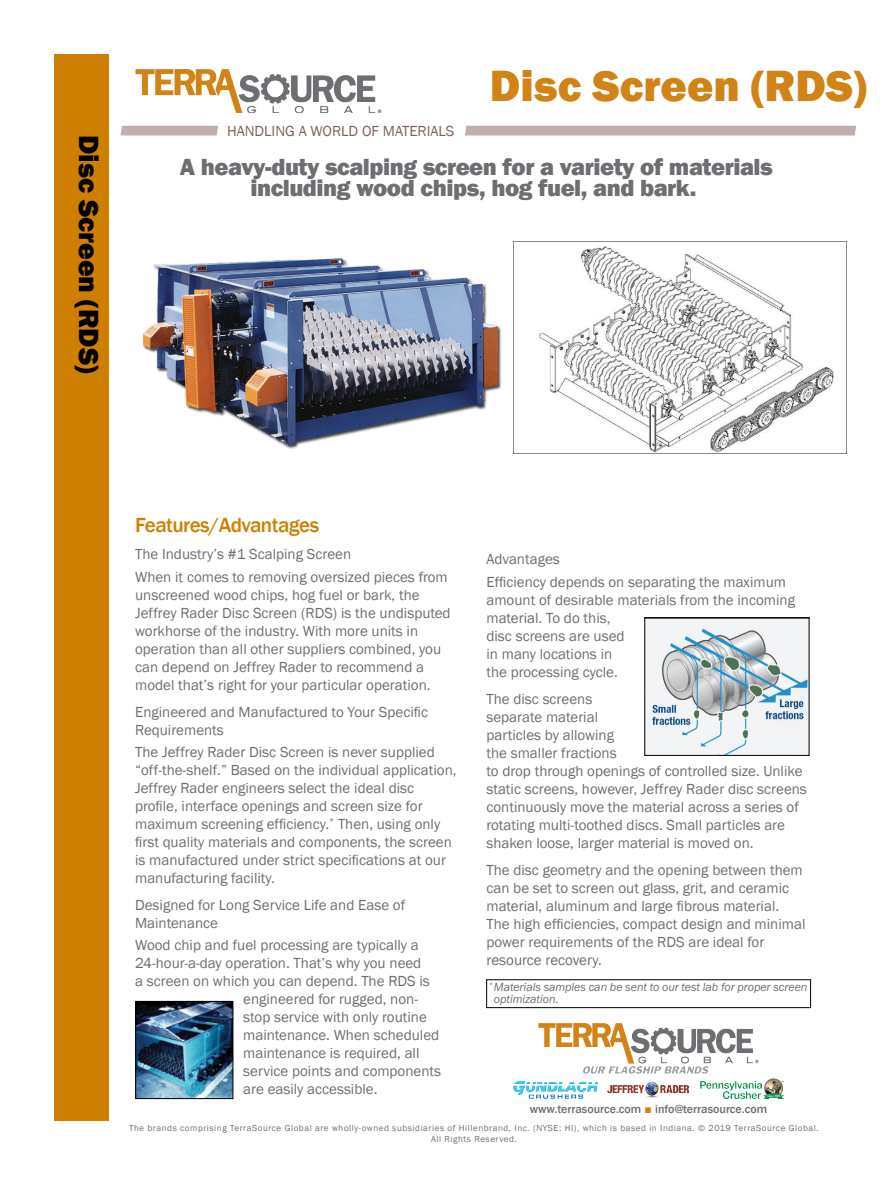
<style>
.page{position:relative;width:894px;height:1188px;background:#fff}
.page>*{position:absolute;margin:0;border:0;box-sizing:border-box;transform-origin:0 0}
.t1{font:800 45px "Franklin Gothic";color:#d18316}
.t2{font:800 28.5px "Franklin Gothic";color:#000}
.t3{font:800 24px/21px "Franklin Gothic";letter-spacing:-.02em;color:#6d6e71;text-align:center}
.t4{font:500 21px "Franklin Gothic";letter-spacing:-.025em;color:#cf7f00}
.t5{font:15px/18px "Franklin Gothic";color:#6d6e71}
.t6{font:15px "Franklin Gothic";color:#7f6259}
.t7{font:italic 12px/12px "Franklin Gothic";letter-spacing:-.005em;color:#6d6e71}
.t8{font:500 12px "Franklin Gothic";color:#6d6f71}
.t9{font:9px/10.8px "Franklin Gothic";letter-spacing:.06em;color:#6d6e71;text-align:center}
.s1{color:#d18316}
</style>
<div class="page">
<div style="left:486px;top:980px;width:324px;height:28px;border:1px solid #000"></div>
<div style="left:54px;top:54px;width:54px;height:1066px;background:#cf7f00"></div>
<img style="left:143px;top:258px;width:359px;height:191px">
<img style="left:646px;top:619px;width:161px;height:135px">
<div style="left:644px;top:617px;width:165px;height:139px;border:1px solid #000"></div>
<img style="left:137px;top:1003px;width:94px;height:94px">
<div style="left:135px;top:1001px;width:98px;height:98px;border:1px solid #000"></div>
<img style="left:135px;top:69px;width:246px;height:44px">
<svg style="left:120px;top:126px;width:98px;height:9px"></svg>
<div style="left:465px;top:126px;width:390px;height:9px;background:#bfb0ac"></div>
<img style="left:538px;top:1024px;width:220px;height:40px">
<img style="left:513px;top:1066px;width:270px;height:32px">
<img style="left:513px;top:241px;width:333px;height:213px">
<h2 class="t2" style="left:107px;top:135px;width:240px;rotate:90deg">Disc Screen (RDS)</h2>
<p class="t6" style="left:227px;top:122px;width:229px">HANDLING A WORLD OF MATERIALS</p>
<h1 class="t1" style="left:489px;top:57px;width:378px">Disc Screen (RDS)</h1>
<h3 class="t3" style="left:180px;top:156px;width:594px">A heavy-duty scalping screen for a variety of materials including wood chips, hog fuel, and bark.</h3>
<h3 class="t4" style="left:135px;top:512px;width:186px">Features/Advantages</h3>
<p class="t5" style="left:135px;top:543px;width:314px;line-height:22.4px">The Industry’s #1 Scalping Screen<br>When it comes to removing oversized pieces from</p>
<p class="t5" style="left:135px;top:586px;width:317px">unscreened wood chips, hog fuel or bark, the Jeffrey Rader Disc Screen (RDS) is the undisputed workhorse of the industry. With more units in operation than all other suppliers combined, you can depend on Jeffrey Rader to recommend a model that’s right for your particular operation.</p>
<p class="t5" style="left:135px;top:703px;width:294px">Engineered and Manufactured to Your Specific<br>Requirements</p>
<p class="t5" style="left:135px;top:743px;width:323px">The Jeffrey Rader Disc Screen is never supplied “off-the-shelf.” Based on the individual application, Jeffrey Rader engineers select the ideal disc profile, interface openings and screen size for maximum screening efficiency.<sup>*</sup> Then, using only first quality materials and components, the screen is manufactured under strict specifications at our manufacturing facility.</p>
<p class="t5" style="left:135px;top:896px;width:271px">Designed for Long Service Life and Ease of<br>Maintenance</p>
<p class="t5" style="left:135px;top:936px;width:285px">Wood chip and fuel processing are typically a</p>
<p class="t5" style="left:135px;top:954px;width:288px">24-hour-a-day operation. That’s why you need</p>
<p class="t5" style="left:135px;top:972px;width:296px">a screen on which you can depend. The RDS is</p>
<p class="t5" style="left:243px;top:990px;width:176px">engineered for rugged, non-</p>
<p class="t5" style="left:243px;top:1008px;width:185px">stop service with only routine</p>
<p class="t5" style="left:243px;top:1026px;width:197px">maintenance. When scheduled</p>
<p class="t5" style="left:243px;top:1044px;width:178px">maintenance is required, all</p>
<p class="t5" style="left:243px;top:1062px;width:199px">service points and components</p>
<p class="t5" style="left:243px;top:1080px;width:136px">are easily accessible.</p>
<p class="t5" style="left:486px;top:548px;width:301px;line-height:22.4px">Advantages<br>Efficiency depends on separating the maximum</p>
<p class="t5" style="left:486px;top:591px;width:310px">amount of desirable materials from the incoming material. To do this,<br>disc screens are used<br>in many locations in<br>the processing cycle.</p>
<p class="t5" style="left:486px;top:690px;width:322px">The disc screens<br>separate material<br>particles by allowing<br>the smaller fractions<br>to drop through openings of controlled size. Unlike static screens, however, Jeffrey Rader disc screens continuously move the material across a series of rotating multi-toothed discs. Small particles are shaken loose, larger material is moved on.</p>
<p class="t5" style="left:486px;top:861px;width:320px">The disc geometry and the opening between them can be set to screen out glass, grit, and ceramic material, aluminum and large fibrous material.<br>The high efficiencies, compact design and minimal power requirements of the RDS are ideal for resource recovery.</p>
<p class="t7" style="left:494px;top:981px;width:315px;text-indent:-5px"><sup>*</sup>Materials samples can be sent to our test lab for proper screen optimization.</p>
<p class="t8" style="left:529px;top:1101px;width:239px">www.terrasource.com <span class="s1">■</span> info@terrasource.com</p>
<p class="t9" style="left:129px;top:1123px;width:690px">The brands comprising TerraSource Global are wholly-owned subsidiaries of Hillenbrand, Inc. (NYSE: HI), which is based in Indiana. © 2019 TerraSource Global.<br>All Rights Reserved.</p>
</div>
